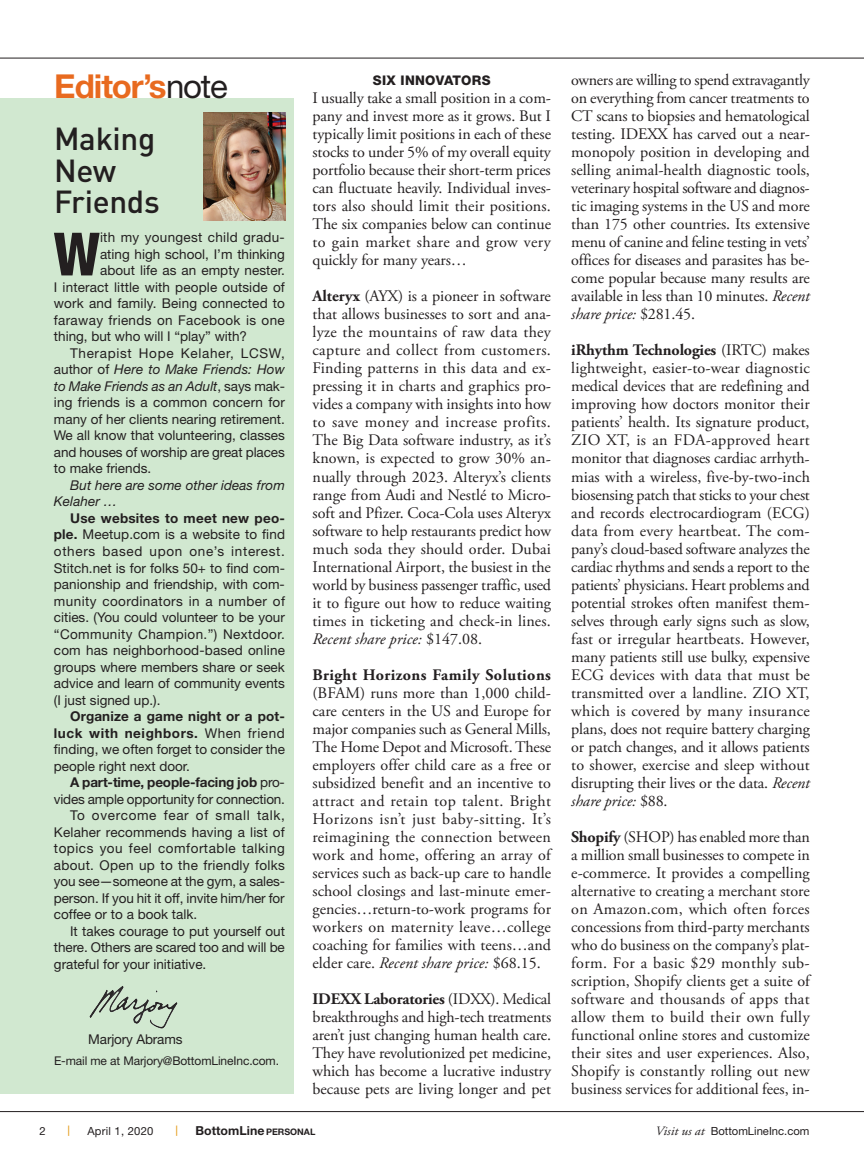
<style>
.page{position:relative;width:864px;height:1175px;background:#fff}
.page>*{position:absolute;margin:0;border:0;box-sizing:border-box;transform-origin:0 0}
.t1{font:800 condensed 59.7px "Helvetica Neue LT Std";color:#231f20}
.t2{font:700 33px "Helvetica Neue LT Std";letter-spacing:-.04em;color:#e86a1f}
.t3{font:500 31.5px/31.5px "DIN";letter-spacing:-.01em;color:#231f20}
.t4{font:16.05px/18px "Adobe Garamond Pro";color:#231f20;text-align:justify}
.t5{font:700 16.05px "Adobe Garamond Pro";letter-spacing:.025em;color:#231f20}
.t6{font:13.5px/16.5px "Helvetica Neue LT Std";color:#231f20;text-align:justify}
.t7{font:italic 13.5px/16.5px "Helvetica Neue LT Std";letter-spacing:.005em;color:#231f20}
.t8{font:13.5px "Helvetica Neue LT Std";letter-spacing:.025em;color:#231f20}
.t9{font:13.5px "Helvetica Neue LT Std";letter-spacing:.05em;color:#231f20}
.t10{font:700 13.5px "Helvetica Neue LT Std";letter-spacing:-.01em;color:#231f20}
.t11{font:13.5px "Helvetica Neue LT Std";letter-spacing:.035em;color:#231f20}
.t12{font:13.5px "Helvetica Neue LT Std";letter-spacing:.02em;color:#231f20}
.t13{font:800 13.35px "Helvetica Neue LT Std";letter-spacing:.02em;color:#231f20}
.t14{font:700 12.3px "Helvetica Neue LT Std";letter-spacing:.005em;color:#231f20}
.t15{font:12px "Helvetica Neue LT Std";letter-spacing:-.01em;color:#231f20}
.t16{font:12px "DIN";color:#e39915}
.t17{font:11.25px "Helvetica Neue LT Std";color:#231f20}
.t18{font:11.25px "Helvetica Neue LT Std";letter-spacing:.02em;color:#231f20}
.s1{font-weight:400;color:#231f20}
.s2{font-style:normal}
.s3{font-weight:700}
.s4{font-weight:400}
.s5{font-style:italic}
.s6{font-size:9px}
.s7{font-family:"Adobe Garamond Pro";font-style:italic;font-size:12.75px}
</style>
<div class="page">
<hr style="left:0;top:58px;width:864px;height:1px;background:#231f20">
<hr style="left:0;top:1111px;width:864px;height:1px;background:#231f20">
<div style="left:0;top:98px;width:293px;height:996px;background:#d1e8d0"></div>
<img style="left:204px;top:112px;width:81px;height:108px">
<img style="left:89px;top:986px;width:83px;height:41px">
<h2 class="t2" style="left:54px;top:66px;width:175px">Editor’s<span class="s1">note</span></h2>
<h3 class="t3" style="left:54px;top:122px;width:107px">Making<br>New<br>Friends</h3>
<h1 class="t1" style="left:54px;top:217px;width:48px">W</h1>
<p class="t12" style="left:100px;top:229px;width:186px">ith my youngest child gradu-</p>
<p class="t6" style="left:100px;top:246px;width:186px">ating high school, I’m thinking</p>
<p class="t6" style="left:100px;top:262px;width:186px">about life as an empty nester.</p>
<p class="t6" style="left:54px;top:279px;width:233px">I interact little with people outside of</p>
<p class="t6" style="left:54px;top:295px;width:233px">work and family. Being connected to</p>
<p class="t8" style="left:54px;top:312px;width:232px">faraway friends on Facebook is one</p>
<p class="t6" style="left:54px;top:328px;width:195px">thing, but who will I “play” with?</p>
<p class="t9" style="left:70px;top:345px;width:216px">Therapist Hope Kelaher, LCSW,</p>
<p class="t7" style="left:54px;top:361px;width:233px"><span class="s2">author of</span> Here to Make Friends: How</p>
<p class="t7" style="left:54px;top:378px;width:233px">to Make Friends as an Adult<span class="s2">, says mak-</span></p>
<p class="t6" style="left:54px;top:394px;width:233px">ing friends is a common concern for</p>
<p class="t6" style="left:54px;top:411px;width:232px">many of her clients nearing retirement.</p>
<p class="t6" style="left:54px;top:427px;width:232px">We all know that volunteering, classes</p>
<p class="t6" style="left:54px;top:444px;width:232px">and houses of worship are great places</p>
<p class="t6" style="left:54px;top:460px;width:99px">to make friends.</p>
<p class="t7" style="left:54px;top:477px;width:233px;text-indent:16px">But here are some other ideas from<br>Kelaher …</p>
<p class="t6" style="left:54px;top:510px;width:233px;text-indent:16px"><span class="s3">Use websites to meet new peo&shy;ple.</span> Meetup.com is a website to find others based upon one’s interest.<br>Stitch.net is for folks 50+ to find com&shy;panionship and friendship, with com&shy;munity coordinators in a number of cities. (You could volunteer to be your “Community Champion.”) Nextdoor. com has neighborhood-based online groups where members share or seek advice and learn of community events (I just signed up.).</p>
<p class="t6" style="left:54px;top:708px;width:233px;text-indent:16px"><span class="s3">Organize a game night or a pot&shy;luck with neighbors.</span> When friend finding, we often forget to consider the people right next door.</p>
<p class="t10" style="left:70px;top:774px;width:216px">A part-time, people-facing job <span class="s4">pro-</span></p>
<p class="t6" style="left:54px;top:790px;width:233px">vides ample opportunity for connection.</p>
<p class="t9" style="left:70px;top:807px;width:216px">To overcome fear of small talk,</p>
<p class="t6" style="left:54px;top:823px;width:232px">Kelaher recommends having a list of</p>
<p class="t11" style="left:54px;top:840px;width:232px">topics you feel comfortable talking</p>
<p class="t8" style="left:54px;top:856px;width:233px">about. Open up to the friendly folks</p>
<p class="t6" style="left:54px;top:872px;width:233px">you see—someone at the gym, a sales-</p>
<p class="t6" style="left:54px;top:889px;width:232px">person. If you hit it off, invite him/her for</p>
<p class="t6" style="left:54px;top:905px;width:145px">coffee or to a book talk.</p>
<p class="t6" style="left:70px;top:922px;width:216px">It takes courage to put yourself out</p>
<p class="t6" style="left:54px;top:938px;width:232px">there. Others are scared too and will be</p>
<p class="t6" style="left:54px;top:955px;width:154px">grateful for your initiative.</p>
<p class="t6" style="left:88px;top:1030px;width:96px">Marjory Abrams</p>
<p class="t15" style="left:54px;top:1053px;width:227px">E-mail me at Marjory@BottomLineInc.com.</p>
<p class="t13" style="left:373px;top:73px;width:119px">SIX INNOVATORS</p>
<p class="t4" style="left:313px;top:90px;width:240px">I usually take a small position in a com&shy;pany and invest more as it grows. But I typically limit positions in each of these stocks to under 5% of my overall equity portfolio because their short-term prices can fluctuate heavily. Individual inves&shy;tors also should limit their positions.<br>The six companies below can continue to gain market share and grow very quickly for many years…</p>
<p class="t4" style="left:313px;top:288px;width:240px"><span class="s3">Alteryx</span> (AYX) is a pioneer in software that allows businesses to sort and ana&shy;lyze the mountains of raw data they capture and collect from customers.<br>Finding patterns in this data and ex&shy;pressing it in charts and graphics pro&shy;vides a company with insights into how to save money and increase profits.<br>The Big Data software industry, as it’s known, is expected to grow 30% an&shy;nually through 2023. Alteryx’s clients range from Audi and Nestlé to Micro&shy;soft and Pfizer. Coca-Cola uses Alteryx software to help restaurants predict how much soda they should order. Dubai International Airport, the busiest in the world by business passenger traffic, used it to figure out how to reduce waiting times in ticketing and check-in lines.<br><span class="s5">Recent share price:</span> $147.08.</p>
<p class="t5" style="left:313px;top:665px;width:240px">Bright Horizons Family Solutions</p>
<p class="t4" style="left:313px;top:684px;width:240px">(BFAM) runs more than 1,000 child&shy;care centers in the US and Europe for major companies such as General Mills, The Home Depot and Microsoft. These employers offer child care as a free or subsidized benefit and an incentive to attract and retain top talent. Bright Horizons isn’t just baby-sitting. It’s reimagining the connection between work and home, offering an array of services such as back-up care to handle school closings and last-minute emer&shy;gencies…return-to-work programs for workers on maternity leave…college coaching for families with teens…and elder care. <span class="s5">Recent share price:</span> $68.15.</p>
<p class="t4" style="left:313px;top:990px;width:240px"><span class="s3">IDEXX Laboratories</span> (IDXX). Medical breakthroughs and high-tech treatments aren’t just changing human health care.<br>They have revolutionized pet medicine, which has become a lucrative industry because pets are living longer and pet</p>
<p class="t4" style="left:571px;top:72px;width:240px">owners are willing to spend extravagantly on everything from cancer treatments to CT scans to biopsies and hematological testing. IDEXX has carved out a near&shy;monopoly position in developing and selling animal-health diagnostic tools, veterinary hospital software and diagnos&shy;tic imaging systems in the US and more than 175 other countries. Its extensive menu of canine and feline testing in vets’ offices for diseases and parasites has be&shy;come popular because many results are available in less than 10 minutes. <span class="s5">Recent share price:</span> $281.45.</p>
<p class="t4" style="left:571px;top:342px;width:240px"><span class="s3">iRhythm Technologies</span> (IRTC) makes lightweight, easier-to-wear diagnostic medical devices that are redefining and improving how doctors monitor their patients’ health. Its signature product, ZIO XT, is an FDA-approved heart monitor that diagnoses cardiac arrhyth&shy;mias with a wireless, five-by-two-inch biosensing patch that sticks to your chest and records electrocardiogram (ECG) data from every heartbeat. The com&shy;pany’s cloud-based software analyzes the cardiac rhythms and sends a report to the patients’ physicians. Heart problems and potential strokes often manifest them&shy;selves through early signs such as slow, fast or irregular heartbeats. However, many patients still use bulky, expensive ECG devices with data that must be transmitted over a landline. ZIO XT, which is covered by many insurance plans, does not require battery charging or patch changes, and it allows patients to shower, exercise and sleep without disrupting their lives or the data. <span class="s5">Recent share price:</span> $88.</p>
<p class="t4" style="left:571px;top:828px;width:240px"><span class="s3">Shopify</span> (SHOP) has enabled more than a million small businesses to compete in e-commerce. It provides a compelling alternative to creating a merchant store on Amazon.com, which often forces concessions from third-party merchants who do business on the company’s plat&shy;form. For a basic $29 monthly sub&shy;scription, Shopify clients get a suite of software and thousands of apps that allow them to build their own fully functional online stores and customize their sites and user experiences. Also, Shopify is constantly rolling out new business services for additional fees, in-</p>
<p class="t17" style="left:39px;top:1124px;width:8px">2</p>
<p class="t16" style="left:67px;top:1122px;width:5px">|</p>
<p class="t18" style="left:87px;top:1124px;width:68px">April 1, 2020</p>
<p class="t16" style="left:175px;top:1122px;width:5px">|</p>
<p class="t14" style="left:195px;top:1122px;width:121px">BottomLine <span class="s6">PERSONAL</span></p>
<p class="t17" style="left:656px;top:1124px;width:155px"><span class="s7">Visit us at</span> BottomLineInc.com</p>
</div>
